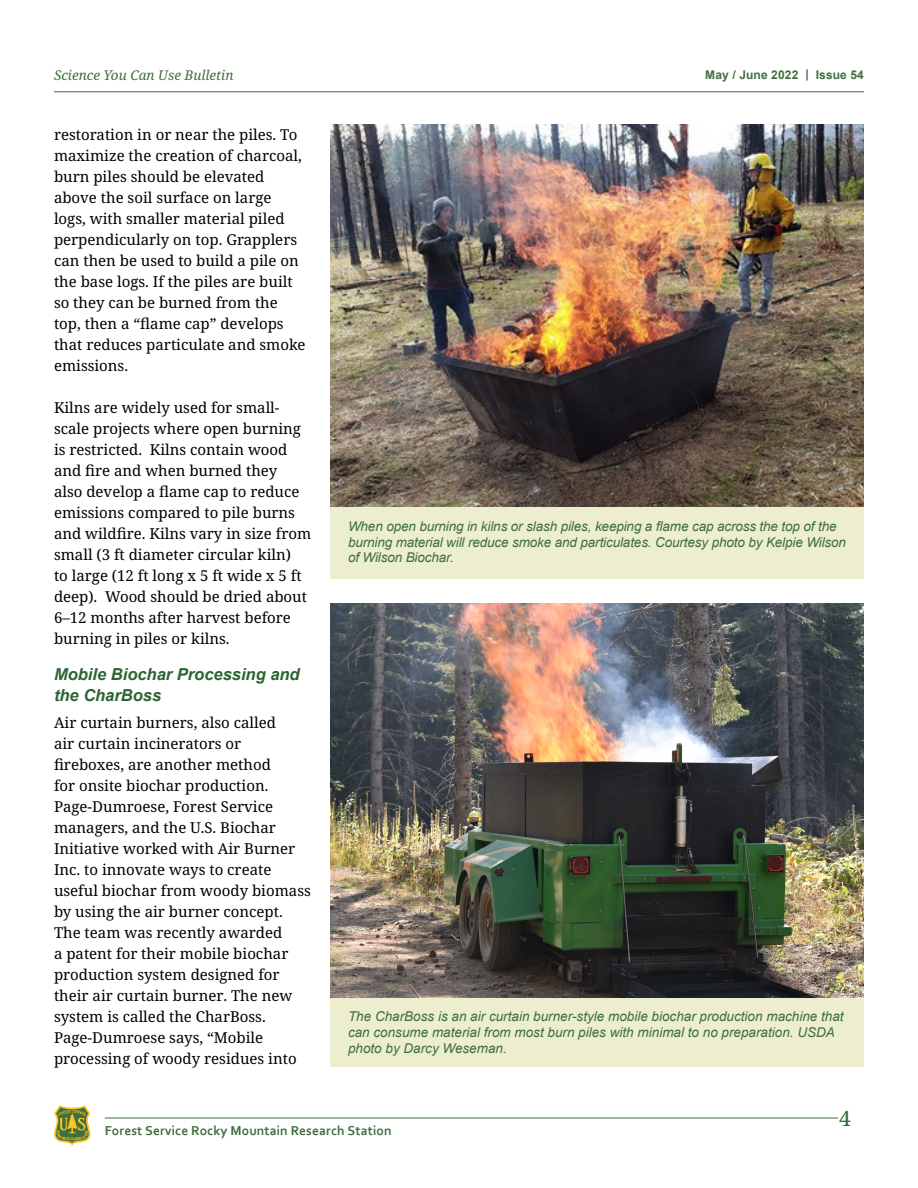
<style>
.page{position:relative;width:918px;height:1188px;background:#fff}
.page>*{position:absolute;margin:0;border:0;box-sizing:border-box;transform-origin:0 0}
.t1{font:21px "Noto Serif";color:#2b6532}
.Heading_3{font:italic 700 16.5px/21px "Arial";color:#2b6532}
.P__Body_Text{font:15px/21px "Noto Serif";color:#000}
.Figure_Caption{font:italic 13.5px/15.8px "Arial";color:#406e3d}
.t2{font:700 13.5px "Corbel";letter-spacing:.01em;color:#406e3d}
.t3{font:italic 13.5px "Noto Serif";color:#406e3d}
.t4{font:700 12px "Arial";letter-spacing:.01em;color:#406e3d}
</style>
<div class="page">
<hr style="left:54px;top:91px;width:810px;height:1px;background:#406e3d">
<hr style="left:105px;top:1118px;width:733px;height:1px;background:#406e3d">
<svg style="left:54px;top:1105px;width:36px;height:41px"></svg>
<img style="left:330px;top:604px;width:534px;height:394px">
<div style="left:330px;top:998px;width:534px;height:68px;background:#eceecf"></div>
<img style="left:330px;top:124px;width:534px;height:384px">
<div style="left:330px;top:508px;width:534px;height:71px;background:#eceecf"></div>
<p class="t3" style="left:54px;top:66px;width:181px">Science You Can Use Bulletin</p>
<p class="t4" style="left:705px;top:67px;width:160px">May / June 2022 | Issue 54</p>
<p class="P__Body_Text" style="left:54px;top:125px;width:253px">restoration in or near the piles. To maximize the creation of charcoal, burn piles should be elevated above the soil surface on large logs, with smaller material piled perpendicularly on top. Grapplers can then be used to build a pile on the base logs. If the piles are built so they can be burned from the top, then a “flame cap” develops that reduces particulate and smoke emissions.</p>
<p class="P__Body_Text" style="left:54px;top:398px;width:259px">Kilns are widely used for small&shy;scale projects where open burning is restricted. Kilns contain wood and fire and when burned they<br>also develop a flame cap to reduce emissions compared to pile burns and wildfire. Kilns vary in size from small (3 ft diameter circular kiln)<br>to large (12 ft long x 5 ft wide x 5 ft deep). Wood should be dried about<br>6–12 months after harvest before burning in piles or kilns.</p>
<p class="Heading_3" style="left:54px;top:665px;width:247px">Mobile Biochar Processing and the CharBoss</p>
<p class="P__Body_Text" style="left:54px;top:712px;width:258px">Air curtain burners, also called<br>air curtain incinerators or fireboxes, are another method<br>for onsite biochar production.<br>Page-Dumroese, Forest Service managers, and the U.S. Biochar<br>Initiative worked with Air Burner<br>Inc. to innovate ways to create useful biochar from woody biomass by using the air burner concept.<br>The team was recently awarded<br>a patent for their mobile biochar production system designed for their air curtain burner. The new system is called the CharBoss.<br>Page-Dumroese says, “Mobile processing of woody residues into</p>
<p class="Figure_Caption" style="left:348px;top:519px;width:500px">When open burning in kilns or slash piles, keeping a flame cap across the top of the burning material will reduce smoke and particulates. Courtesy photo by Kelpie Wilson of Wilson Biochar.</p>
<p class="Figure_Caption" style="left:348px;top:1009px;width:497px">The CharBoss is an air curtain burner-style mobile biochar production machine that can consume material from most burn piles with minimal to no preparation. USDA photo by Darcy Weseman.</p>
<p class="t2" style="left:105px;top:1123px;width:288px">Forest Service Rocky Mountain Research Station</p>
<h1 class="t1" style="left:839px;top:1104px;width:13px">4</h1>
</div>
